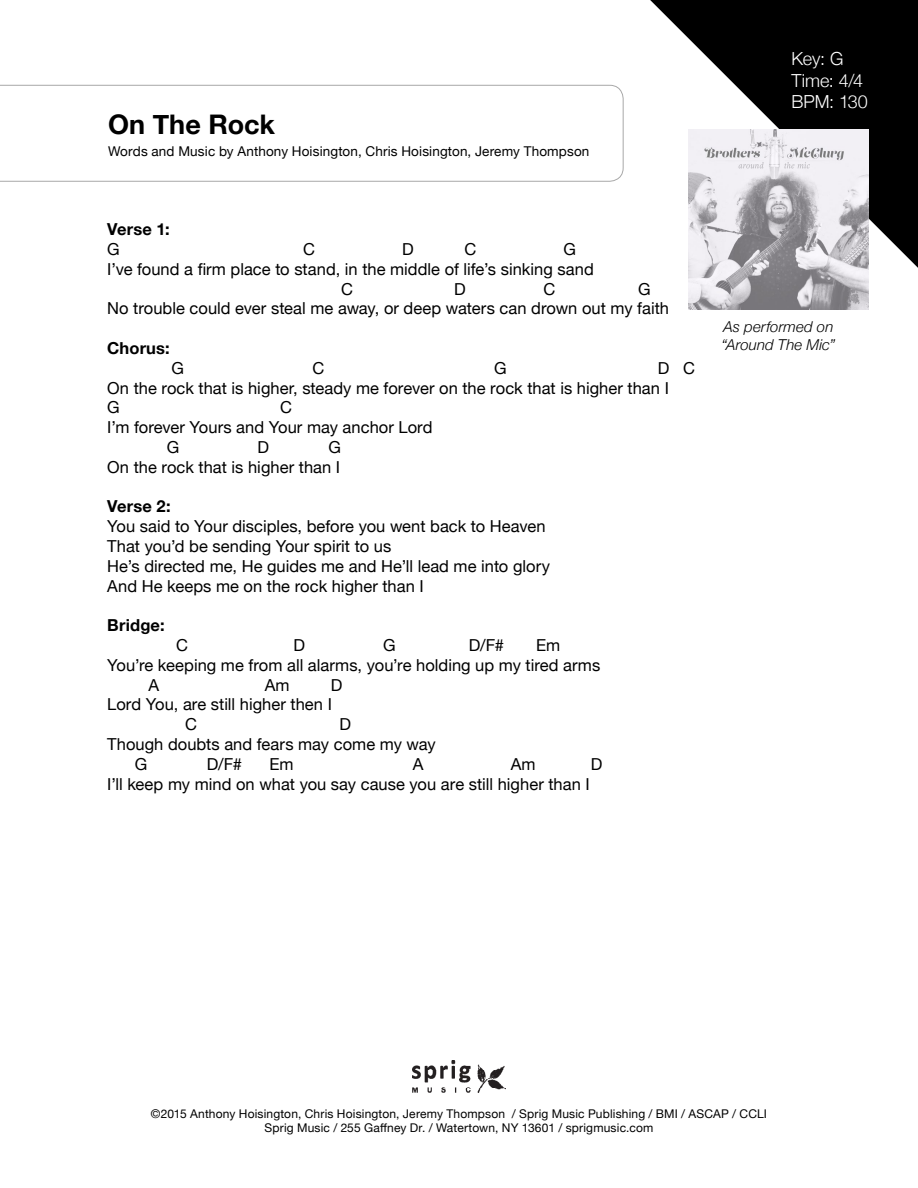
<style>
.page{position:relative;width:918px;height:1188px;background:#fff}
.page>*{position:absolute;margin:0;border:0;box-sizing:border-box;transform-origin:0 0}
.t1{font:700 27px "Helvetica Neue";color:#000}
.t2{font:300 18px/21.6px "Helvetica Neue";color:#fff}
.t3{font:16.5px/19.8px "Helvetica Neue";color:#000}
.t4{font:700 16.5px "Helvetica Neue";letter-spacing:.01em;color:#000}
.t5{font:italic 300 15px/18px "Helvetica Neue";letter-spacing:.005em;color:#000}
.t6{font:13.5px "Helvetica Neue";letter-spacing:.01em;color:#000}
.t7{font:12px/14.4px "Helvetica Neue";letter-spacing:.015em;color:#000;text-align:center}
</style>
<div class="page">
<img style="left:413px;top:1061px;width:92px;height:31px">
<svg style="left:650px;top:0;width:268px;height:268px;fill:#000"></svg>
<img style="left:688px;top:130px;width:180px;height:180px">
<svg style="left:0;top:85px;width:624px;height:97px"></svg>
<h1 class="t1" style="left:108px;top:104px;width:169px">On The Rock</h1>
<p class="t6" style="left:108px;top:141px;width:483px">Words and Music by Anthony Hoisington, Chris Hoisington, Jeremy Thompson</p>
<p class="t4" style="left:107px;top:216px;width:64px">Verse 1:</p>
<p class="t3" style="left:107px;top:240px;width:14px">G</p>
<p class="t3" style="left:303px;top:240px;width:13px">C</p>
<p class="t3" style="left:402px;top:240px;width:13px">D</p>
<p class="t3" style="left:464px;top:240px;width:13px">C</p>
<p class="t3" style="left:563px;top:240px;width:14px">G</p>
<p class="t3" style="left:107px;top:260px;width:488px">I’ve found a firm place to stand, in the middle of life’s sinking sand</p>
<p class="t3" style="left:341px;top:280px;width:13px">C</p>
<p class="t3" style="left:454px;top:280px;width:13px">D</p>
<p class="t3" style="left:544px;top:280px;width:13px">C</p>
<p class="t3" style="left:107px;top:280px;width:563px;text-indent:531px">G<br>No trouble could ever steal me away, or deep waters can drown out my faith</p>
<p class="t4" style="left:107px;top:335px;width:64px">Chorus:</p>
<p class="t3" style="left:171px;top:359px;width:14px">G</p>
<p class="t3" style="left:312px;top:359px;width:13px">C</p>
<p class="t3" style="left:494px;top:359px;width:14px">G</p>
<p class="t3" style="left:107px;top:359px;width:589px;text-indent:551px">D C<br>On the rock that is higher, steady me forever on the rock that is higher than I<br>G</p>
<p class="t3" style="left:280px;top:399px;width:13px">C</p>
<p class="t3" style="left:107px;top:418px;width:327px">I’m forever Yours and Your may anchor Lord</p>
<p class="t3" style="left:167px;top:438px;width:14px">G</p>
<p class="t3" style="left:257px;top:438px;width:13px">D</p>
<p class="t3" style="left:107px;top:438px;width:235px;text-align:right">G<br>On the rock that is higher than I</p>
<p class="t4" style="left:107px;top:493px;width:65px">Verse 2:</p>
<p class="t3" style="left:107px;top:517px;width:444px">You said to Your disciples, before you went back to Heaven That you’d be sending Your spirit to us<br>He’s directed me, He guides me and He’ll lead me into glory And He keeps me on the rock higher than I</p>
<p class="t4" style="left:107px;top:612px;width:59px">Bridge:</p>
<p class="t3" style="left:176px;top:636px;width:13px">C</p>
<p class="t3" style="left:293px;top:636px;width:13px">D</p>
<p class="t3" style="left:383px;top:636px;width:14px">G</p>
<p class="t3" style="left:469px;top:636px;width:37px">D/F#</p>
<p class="t3" style="left:536px;top:636px;width:26px">Em</p>
<p class="t3" style="left:107px;top:656px;width:495px">You’re keeping me from all alarms, you’re holding up my tired arms</p>
<p class="t3" style="left:149px;top:676px;width:12px">A</p>
<p class="t3" style="left:265px;top:676px;width:26px">Am</p>
<p class="t3" style="left:331px;top:676px;width:13px">D</p>
<p class="t3" style="left:107px;top:696px;width:226px">Lord You, are still higher then I</p>
<p class="t3" style="left:185px;top:715px;width:13px">C</p>
<p class="t3" style="left:339px;top:715px;width:13px">D</p>
<p class="t3" style="left:107px;top:735px;width:330px">Though doubts and fears may come my way</p>
<p class="t3" style="left:135px;top:755px;width:14px">G</p>
<p class="t3" style="left:207px;top:755px;width:37px">D/F#</p>
<p class="t3" style="left:270px;top:755px;width:26px">Em</p>
<p class="t3" style="left:413px;top:755px;width:12px">A</p>
<p class="t3" style="left:511px;top:755px;width:26px">Am</p>
<p class="t3" style="left:591px;top:755px;width:13px">D</p>
<p class="t3" style="left:107px;top:775px;width:484px">I’ll keep my mind on what you say cause you are still higher than I</p>
<p class="t2" style="left:792px;top:46px;width:78px">Key: G<br>Time: 4/4<br>BPM: 130</p>
<p class="t5" style="left:722px;top:317px;width:115px">As performed on “Around The Mic”</p>
<p class="t7" style="left:151px;top:1107px;width:618px">©2015 Anthony Hoisington, Chris Hoisington, Jeremy Thompson / Sprig Music Publishing / BMI / ASCAP / CCLI<br>Sprig Music / 255 Gaffney Dr. / Watertown, NY 13601 / sprigmusic.com</p>
</div>
